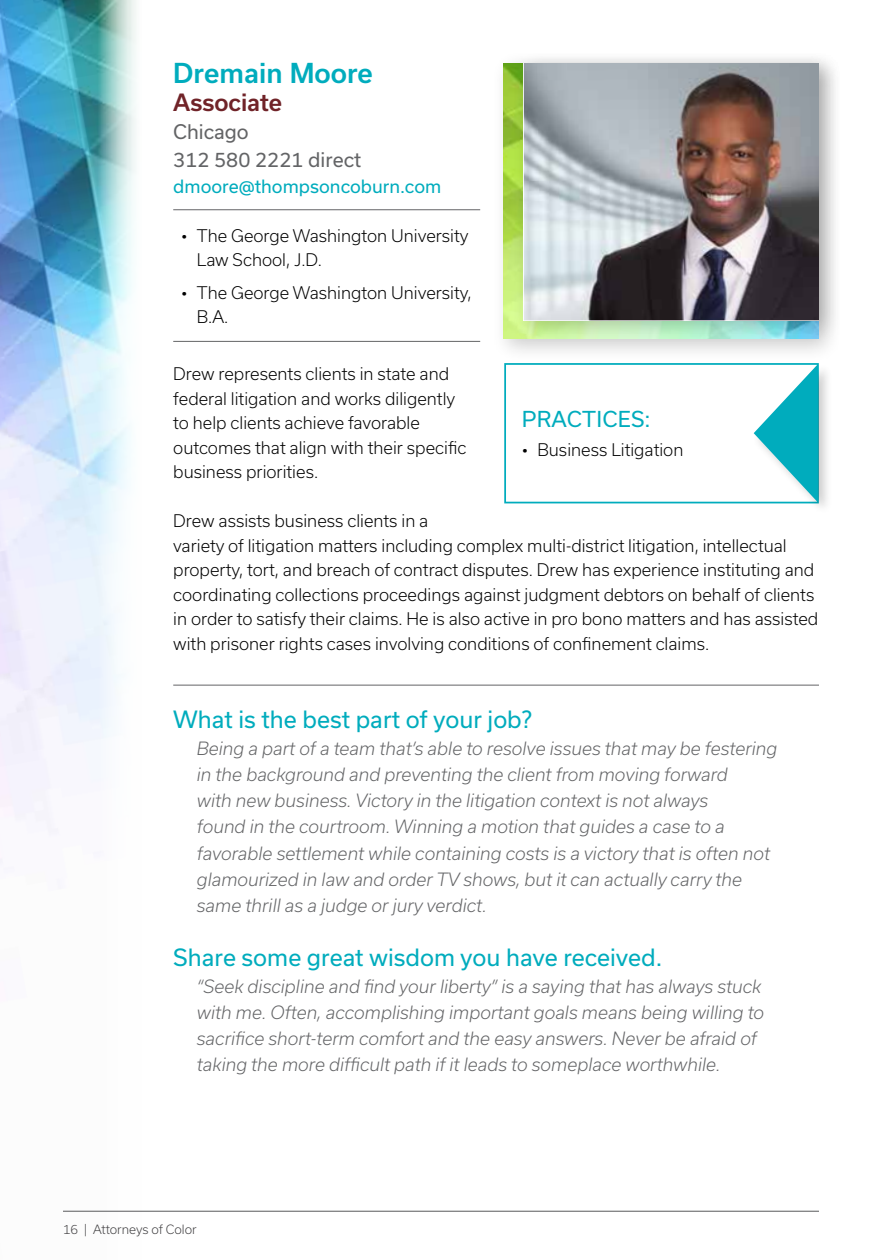
<style>
.page{position:relative;width:882px;height:1260px;background:#fff}
.page>*{position:absolute;margin:0;border:0;box-sizing:border-box;transform-origin:0 0}
.t1{font:500 26.25px "Usual";color:#00acbd}
.t2{font:22.75px "Usual";color:#00acbd}
.t3{font:500 22.75px "Usual";color:#702328}
.t4{font:21px "Usual";letter-spacing:.015em;color:#00acbd}
.t5{font:19.25px/28px "Usual";color:#636466}
.t6{font:italic 300 17.5px/26.2px "Usual";color:#636466}
.t7{font:17.5px "Usual";color:#00acbd}
.t8{font:300 16.62px/24.5px "Usual";color:#000}
.t9{font:300 12.25px "Usual";color:#414042}
</style>
<div class="page">
<img style="left:0;top:0;width:146px;height:1211px">
<hr style="left:63px;top:1211px;width:756px;height:1px;background:#58595b">
<hr style="left:173px;top:209px;width:307px;height:1px;background:#636466">
<hr style="left:173px;top:341px;width:307px;height:1px;background:#636466">
<hr style="left:173px;top:685px;width:646px;height:1px;background:#636466">
<div style="left:492px;top:51px;width:350px;height:312px;background:#000;opacity:.2"></div>
<img style="left:504px;top:63px;width:8px;height:276px">
<div style="left:512px;top:51px;width:330px;height:293px;background:#000;opacity:.2"></div>
<img style="left:524px;top:63px;width:295px;height:257px">
<div style="left:504px;top:363px;width:315px;height:140px;border:2px solid #00acbd"></div>
<div style="left:751px;top:362px;width:82px;height:154px;background:#000;opacity:.2"></div>
<svg style="left:754px;top:364px;width:64px;height:138px"></svg>
<h1 class="t1" style="left:173px;top:58px;width:201px">Dremain Moore</h1>
<h2 class="t3" style="left:173px;top:89px;width:110px">Associate</h2>
<p class="t5" style="left:173px;top:117px;width:190px">Chicago<br>312 580 2221 direct</p>
<p class="t7" style="left:173px;top:176px;width:270px">dmoore@thompsoncoburn.com</p>
<p class="t8" style="left:197px;top:223px;width:273px;text-indent:-16px">• The George Washington University<br>Law School, J.D.</p>
<p class="t8" style="left:197px;top:280px;width:276px;text-indent:-16px">• The George Washington University,<br>B.A.</p>
<p class="t8" style="left:173px;top:362px;width:295px">Drew represents clients in state and federal litigation and works diligently to help clients achieve favorable outcomes that align with their specific business priorities.</p>
<p class="t8" style="left:173px;top:509px;width:647px">Drew assists business clients in a<br>variety of litigation matters including complex multi-district litigation, intellectual property, tort, and breach of contract disputes. Drew has experience instituting and coordinating collections proceedings against judgment debtors on behalf of clients in order to satisfy their claims. He is also active in pro bono matters and has assisted with prisoner rights cases involving conditions of confinement claims.</p>
<p class="t4" style="left:522px;top:407px;width:130px">PRACTICES:</p>
<p class="t8" style="left:522px;top:437px;width:163px">• Business Litigation</p>
<h2 class="t2" style="left:173px;top:707px;width:360px">What is the best part of your job?</h2>
<p class="t6" style="left:197px;top:735px;width:582px">Being a part of a team that’s able to resolve issues that may be festering in the background and preventing the client from moving forward<br>with new business. Victory in the litigation context is not always<br>found in the courtroom. Winning a motion that guides a case to a favorable settlement while containing costs is a victory that is often not glamourized in law and order TV shows, but it can actually carry the same thrill as a judge or jury verdict.</p>
<h2 class="t2" style="left:173px;top:945px;width:491px">Share some great wisdom you have received.</h2>
<p class="t6" style="left:197px;top:973px;width:569px">“Seek discipline and find your liberty” is a saying that has always stuck with me. Often, accomplishing important goals means being willing to sacrifice short-term comfort and the easy answers. Never be afraid of taking the more difficult path if it leads to someplace worthwhile.</p>
<p class="t9" style="left:63px;top:1222px;width:135px">16 | Attorneys of Color</p>
</div>
